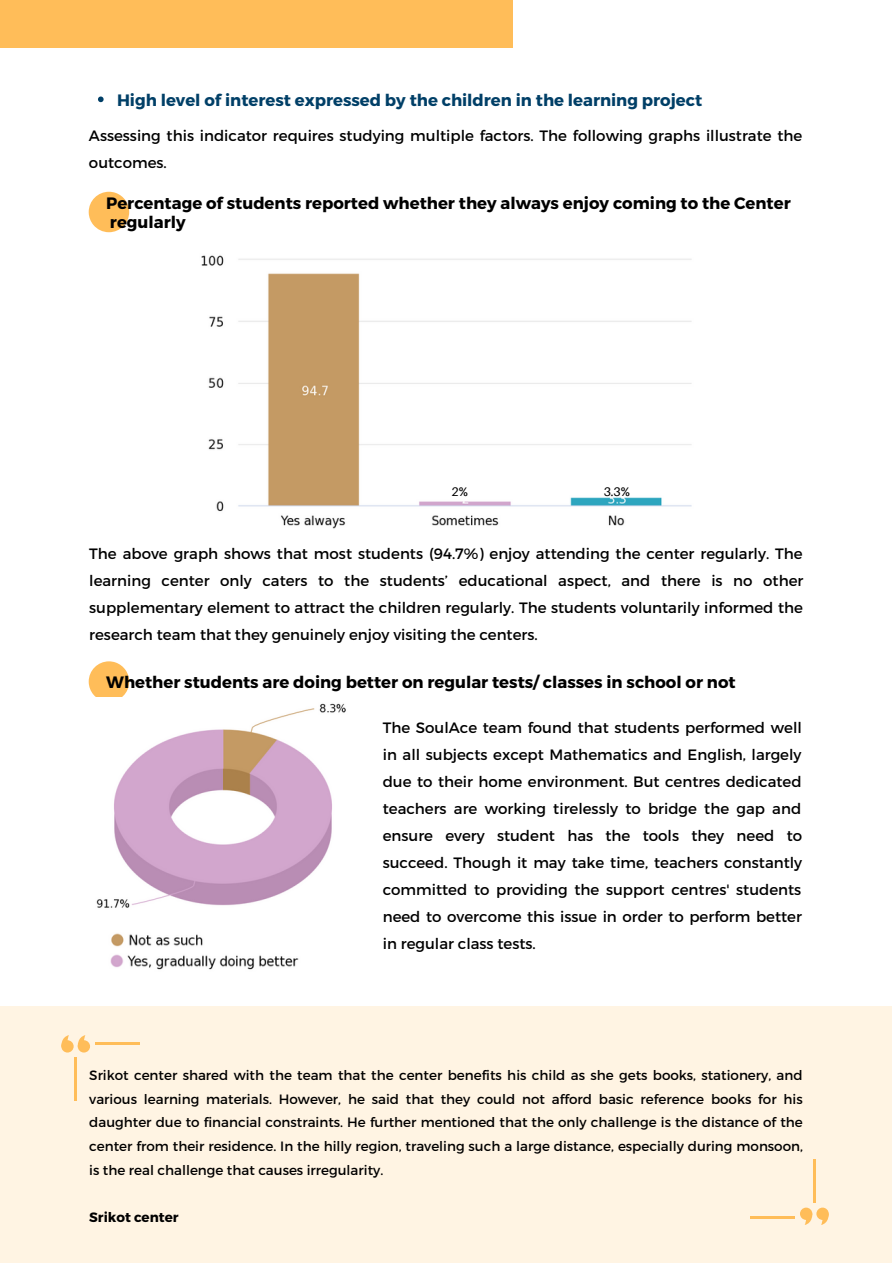
<style>
.page{position:relative;width:893px;height:1264px;background:#fff}
.page>*{position:absolute;margin:0;border:0;box-sizing:border-box;transform-origin:0 0}
.t1{font:700 16.5px/19px "Montserrat";color:#000}
.t2{font:700 16.5px "Montserrat";color:#003f67}
.t3{font:15px/27px "Montserrat";color:#000;text-align:justify}
.t4{font:13.5px/23.5px "Montserrat";color:#000;text-align:justify}
.t5{font:700 13.5px "Montserrat";color:#000}
.t6{font:12.45px "Aileron";color:#000}
</style>
<div class="page">
<div style="left:0;top:0;width:512px;height:47px;background:#ffbd59"></div>
<div style="left:0;top:1005px;width:891px;height:257px;background:#fff4e3"></div>
<div style="left:78px;top:1040px;width:12px;height:12px;background:#ffbd59;border-radius:50%"></div>
<div style="left:61px;top:1040px;width:13px;height:12px;background:#ffbd59;border-radius:50%"></div>
<svg style="left:61px;top:1035px;width:29px;height:11px"></svg>
<hr style="left:75px;top:1057px;width:2px;height:44px;background:#ffbd59">
<hr style="left:95px;top:1041px;width:44px;height:3px;background:#ffbd59">
<svg style="left:799px;top:1207px;width:13px;height:12px"></svg>
<div style="left:816px;top:1207px;width:12px;height:12px;background:#ffbd59;border-radius:50%"></div>
<svg style="left:799px;top:1213px;width:30px;height:11px"></svg>
<hr style="left:813px;top:1158px;width:2px;height:44px;background:#ffbd59">
<hr style="left:750px;top:1215px;width:44px;height:3px;background:#ffbd59">
<svg style="left:98px;top:96px;width:6px;height:6px"></svg>
<svg style="left:89px;top:192px;width:40px;height:40px"></svg>
<img style="left:201px;top:255px;width:491px;height:274px">
<svg style="left:89px;top:661px;width:40px;height:36px"></svg>
<img style="left:96px;top:703px;width:250px;height:205px">
<img style="left:110px;top:954px;width:189px;height:16px">
<img style="left:111px;top:933px;width:92px;height:14px">
<p class="t2" style="left:117px;top:89px;width:586px">High level of interest expressed by the children in the learning project</p>
<p class="t3" style="left:89px;top:121px;width:714px">Assessing this indicator requires studying multiple factors. The following graphs illustrate the outcomes.</p>
<p class="t1" style="left:106px;top:193px;width:686px">Percentage of students reported whether they always enjoy coming to the Center regularly</p>
<p class="t6" style="left:451px;top:484px;width:18px">2%</p>
<p class="t6" style="left:603px;top:484px;width:28px">3.3%</p>
<p class="t3" style="left:89px;top:539px;width:715px">The above graph shows that most students (94.7%) enjoy attending the center regularly. The learning center only caters to the students’ educational aspect, and there is no other supplementary element to attract the children regularly. The students voluntarily informed the research team that they genuinely enjoy visiting the centers.</p>
<p class="t1" style="left:106px;top:671px;width:631px">Whether students are doing better on regular tests/ classes in school or not</p>
<p class="t3" style="left:383px;top:713px;width:421px">The SoulAce team found that students performed well in all subjects except Mathematics and English, largely due to their home environment. But centres dedicated teachers are working tirelessly to bridge the gap and ensure every student has the tools they need to succeed. Though it may take time, teachers constantly committed to providing the support centres' students need to overcome this issue in order to perform better in regular class tests.</p>
<p class="t4" style="left:89px;top:1062px;width:715px">Srikot center shared with the team that the center benefits his child as she gets books, stationery, and various learning materials. However, he said that they could not afford basic reference books for his daughter due to financial constraints. He further mentioned that the only challenge is the distance of the center from their residence. In the hilly region, traveling such a large distance, especially during monsoon, is the real challenge that causes irregularity.</p>
<p class="t5" style="left:89px;top:1208px;width:91px">Srikot center</p>
</div>
